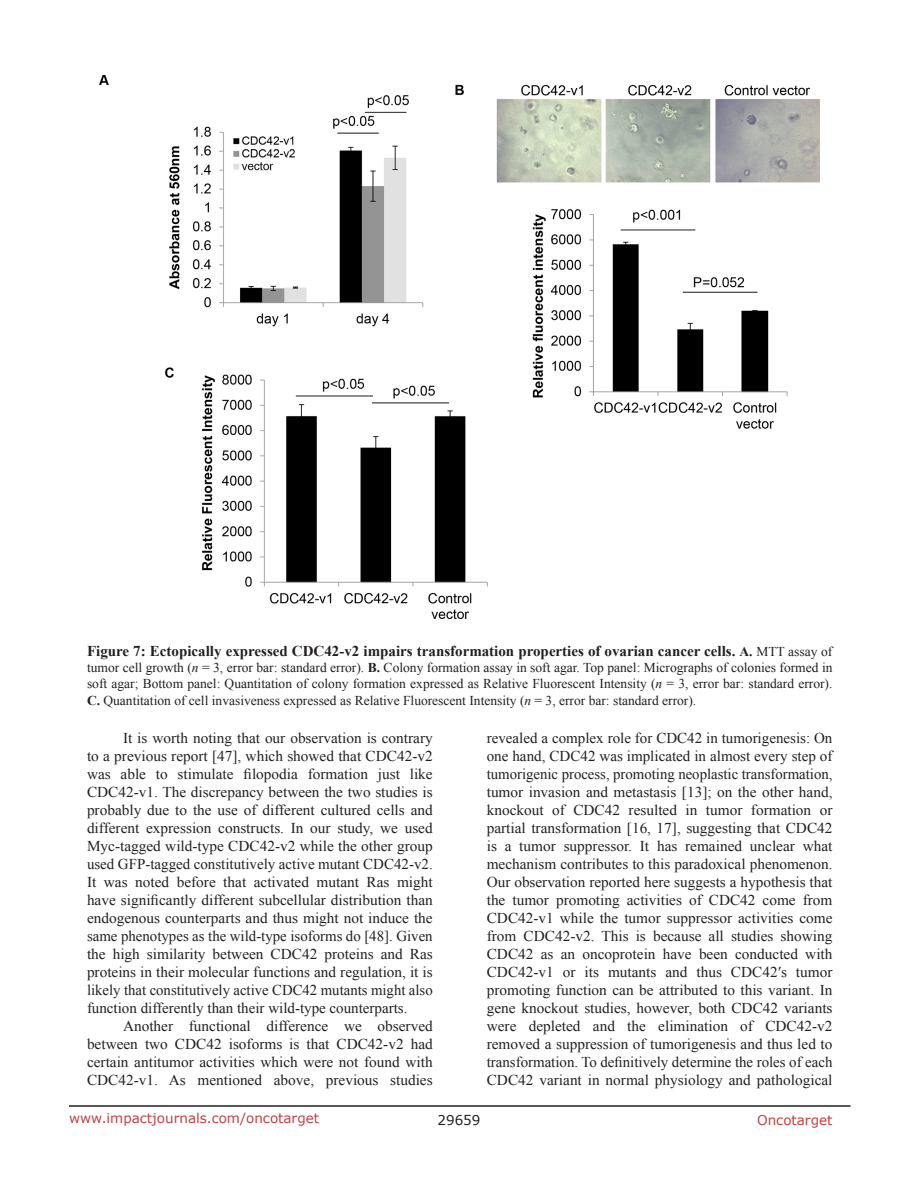
<style>
.page{position:relative;width:918px;height:1188px;background:#fff}
.page>*{position:absolute;margin:0;border:0;box-sizing:border-box;transform-origin:0 0}
.BodyText{font:15px/18px "Times New Roman";color:#231f20;text-align:justify}
.FigureText{font:700 15px "Times New Roman";color:#231f20}
.FigureText-2{font:13.5px/16.2px "Times New Roman";color:#231f20;text-align:justify}
.t1{font:13.5px "Verdana";color:#c24141}
.t2{font:13.5px "Verdana";color:#231f20}
.s1{font-size:13.5px}
.s2{font-weight:400;font-size:13.5px}
.s3{font-style:italic}
.s4{font-weight:700}
</style>
<div class="page">
<hr style="left:69px;top:1105px;width:781px;height:2px;background:#231f20">
<img style="left:100px;top:76px;width:720px;height:542px">
<p class="FigureText" style="left:87px;top:641px;width:747px">Figure 7: Ectopically expressed CDC42-v2 impairs transformation properties of ovarian cancer cells. <span class="s1">A.</span> <span class="s2">MTT assay of</span></p>
<p class="FigureText-2" style="left:87px;top:659px;width:747px">tumor cell growth (<span class="s3">n</span> = 3, error bar: standard error). <span class="s4">B.</span> Colony formation assay in soft agar. Top panel: Micrographs of colonies formed in soft agar; Bottom panel: Quantitation of colony formation expressed as Relative Fluorescent Intensity (<span class="s3">n</span> = 3, error bar: standard error).<br><span class="s4">C.</span> Quantitation of cell invasiveness expressed as Relative Fluorescent Intensity (<span class="s3">n</span> = 3, error bar: standard error).</p>
<p class="BodyText" style="left:87px;top:729px;width:347px;text-indent:36px">It is worth noting that our observation is contrary to a previous report [47], which showed that CDC42-v2 was able to stimulate filopodia formation just like CDC42-v1. The discrepancy between the two studies is probably due to the use of different cultured cells and different expression constructs. In our study, we used Myc-tagged wild-type CDC42-v2 while the other group used GFP-tagged constitutively active mutant CDC42-v2.<br>It was noted before that activated mutant Ras might have significantly different subcellular distribution than endogenous counterparts and thus might not induce the same phenotypes as the wild-type isoforms do [48]. Given the high similarity between CDC42 proteins and Ras proteins in their molecular functions and regulation, it is likely that constitutively active CDC42 mutants might also function differently than their wild-type counterparts.</p>
<p class="BodyText" style="left:87px;top:1017px;width:347px;text-indent:36px">Another functional difference we observed between two CDC42 isoforms is that CDC42-v2 had certain antitumor activities which were not found with CDC42-v1. As mentioned above, previous studies</p>
<p class="BodyText" style="left:487px;top:729px;width:347px">revealed a complex role for CDC42 in tumorigenesis: On one hand, CDC42 was implicated in almost every step of tumorigenic process, promoting neoplastic transformation, tumor invasion and metastasis [13]; on the other hand, knockout of CDC42 resulted in tumor formation or partial transformation [16, 17], suggesting that CDC42 is a tumor suppressor. It has remained unclear what mechanism contributes to this paradoxical phenomenon.<br>Our observation reported here suggests a hypothesis that the tumor promoting activities of CDC42 come from CDC42-v1 while the tumor suppressor activities come from CDC42-v2. This is because all studies showing CDC42 as an oncoprotein have been conducted with CDC42-v1 or its mutants and thus CDC42′s tumor promoting function can be attributed to this variant. In gene knockout studies, however, both CDC42 variants were depleted and the elimination of CDC42-v2 removed a suppression of tumorigenesis and thus led to transformation. To definitively determine the roles of each CDC42 variant in normal physiology and pathological</p>
<p class="t1" style="left:69px;top:1109px;width:252px">www.impactjournals.com/oncotarget</p>
<p class="t2" style="left:438px;top:1111px;width:44px">29659</p>
<p class="t1" style="left:757px;top:1111px;width:77px">Oncotarget</p>
</div>
